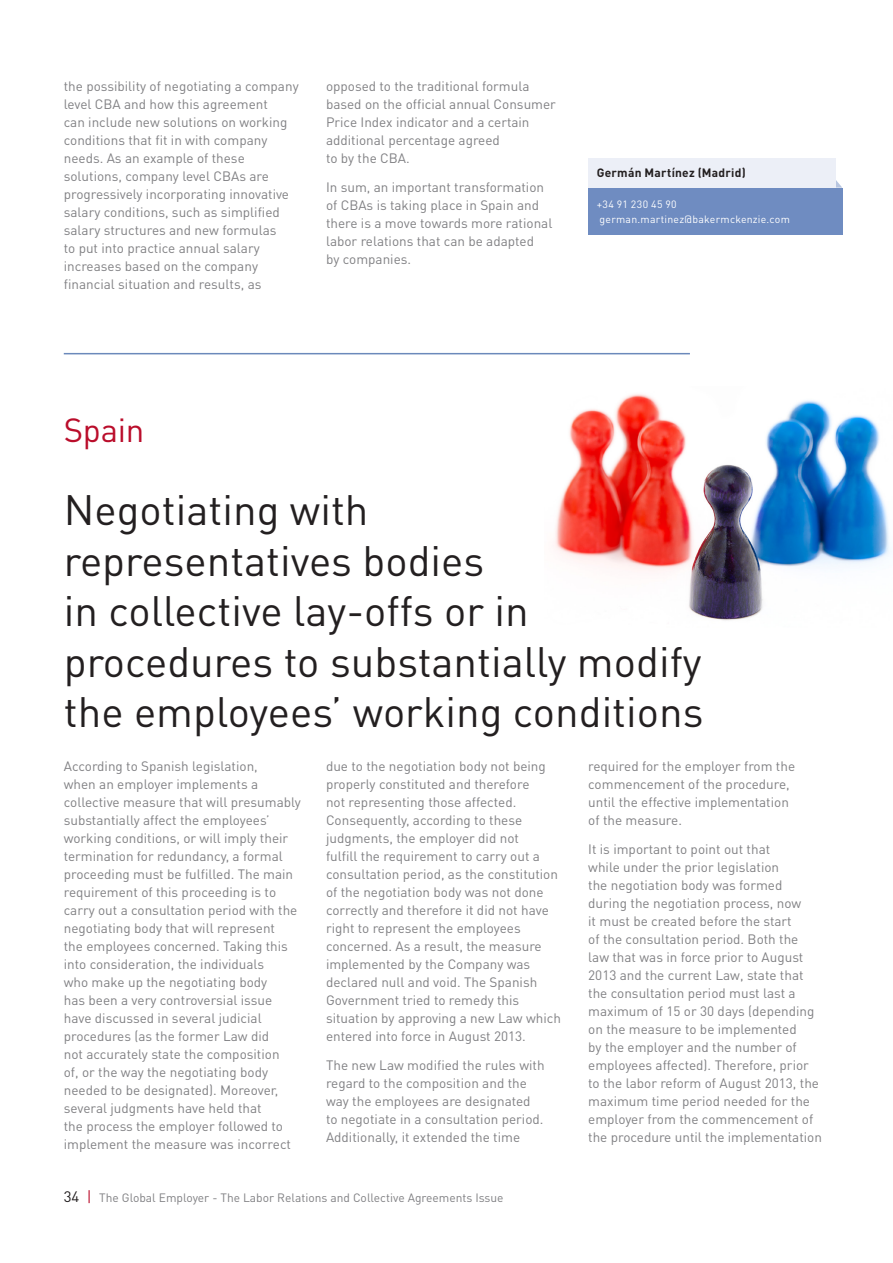
<style>
.page{position:relative;width:893px;height:1263px;background:#fff}
.page>*{position:absolute;margin:0;border:0;box-sizing:border-box;transform-origin:0 0}
.Country_-_Heading_1{font:42px/50.4px "DINOT";color:#231f20}
.Country{font:33px "DINOT";letter-spacing:-.01em;color:#ba0d2b}
.Body_Copy{font:13.5px/18px "DINOT";color:#808083}
.t1{font:12px "DINOT";color:#808083}
.t2{font:700 12px "DINOT";letter-spacing:.02em;color:#231f20}
.t3{font:10.5px/15px "DINOT";letter-spacing:.02em;color:#fff}
.s1{font-size:15px;color:#231f20}
.s2{font-size:15px;color:#ba0d2b}
</style>
<div class="page">
<img style="left:555px;top:394px;width:335px;height:227px">
<svg style="left:836px;top:180px;width:6px;height:8px"></svg>
<div style="left:588px;top:158px;width:248px;height:30px;background:#eceff7"></div>
<div style="left:588px;top:188px;width:254px;height:46px;background:#6f8cc1"></div>
<hr style="left:64px;top:353px;width:626px;height:1px;background:#6b89bb">
<p class="Body_Copy" style="left:64px;top:77px;width:236px">the possibility of negotiating a company level CBA and how this agreement<br>can include new solutions on working conditions that fit in with company needs. As an example of these solutions, company level CBAs are progressively incorporating innovative salary conditions, such as simplified salary structures and new formulas<br>to put into practice annual salary increases based on the company financial situation and results, as</p>
<p class="Body_Copy" style="left:326px;top:77px;width:231px">opposed to the traditional formula based on the official annual Consumer<br>Price Index indicator and a certain additional percentage agreed<br>to by the CBA.</p>
<p class="Body_Copy" style="left:326px;top:177px;width:228px">In sum, an important transformation of CBAs is taking place in Spain and there is a move towards more rational labor relations that can be adapted<br>by companies.</p>
<p class="t2" style="left:597px;top:165px;width:150px">Germán Martínez (Madrid)</p>
<p class="t3" style="left:597px;top:196px;width:195px">+34 91 230 45 90 german.martinez@bakermckenzie.com</p>
<p class="Country" style="left:64px;top:408px;width:82px">Spain</p>
<p class="Country_-_Heading_1" style="left:64px;top:483px;width:641px">Negotiating with<br>representatives bodies<br>in collective lay-offs or in procedures to substantially modify the employees’ working conditions</p>
<p class="Body_Copy" style="left:64px;top:757px;width:239px">According to Spanish legislation,<br>when an employer implements a collective measure that will presumably substantially affect the employees’ working conditions, or will imply their termination for redundancy, a formal proceeding must be fulfilled. The main requirement of this proceeding is to carry out a consultation period with the negotiating body that will represent<br>the employees concerned. Taking this into consideration, the individuals<br>who make up the negotiating body<br>has been a very controversial issue have discussed in several judicial procedures (as the former Law did<br>not accurately state the composition<br>of, or the way the negotiating body needed to be designated). Moreover, several judgments have held that<br>the process the employer followed to implement the measure was incorrect</p>
<p class="Body_Copy" style="left:326px;top:757px;width:237px">due to the negotiation body not being properly constituted and therefore<br>not representing those affected.<br>Consequently, according to these judgments, the employer did not<br>fulfill the requirement to carry out a consultation period, as the constitution of the negotiation body was not done correctly and therefore it did not have right to represent the employees concerned. As a result, the measure implemented by the Company was declared null and void. The Spanish Government tried to remedy this situation by approving a new Law which entered into force in August 2013.</p>
<p class="Body_Copy" style="left:326px;top:1056px;width:220px">The new Law modified the rules with regard to the composition and the way the employees are designated to negotiate in a consultation period.<br>Additionally, it extended the time</p>
<p class="t1" style="left:64px;top:1190px;width:441px"><span class="s1">34</span> <span class="s2">|</span> The Global Employer - The Labor Relations and Collective Agreements Issue</p>
<p class="Body_Copy" style="left:588px;top:757px;width:208px">required for the employer from the commencement of the procedure, until the effective implementation of the measure.</p>
<p class="Body_Copy" style="left:588px;top:840px;width:235px">It is important to point out that<br>while under the prior legislation<br>the negotiation body was formed during the negotiation process, now<br>it must be created before the start<br>of the consultation period. Both the law that was in force prior to August 2013 and the current Law, state that the consultation period must last a maximum of 15 or 30 days (depending on the measure to be implemented<br>by the employer and the number of employees affected). Therefore, prior to the labor reform of August 2013, the maximum time period needed for the employer from the commencement of the procedure until the implementation</p>
</div>
